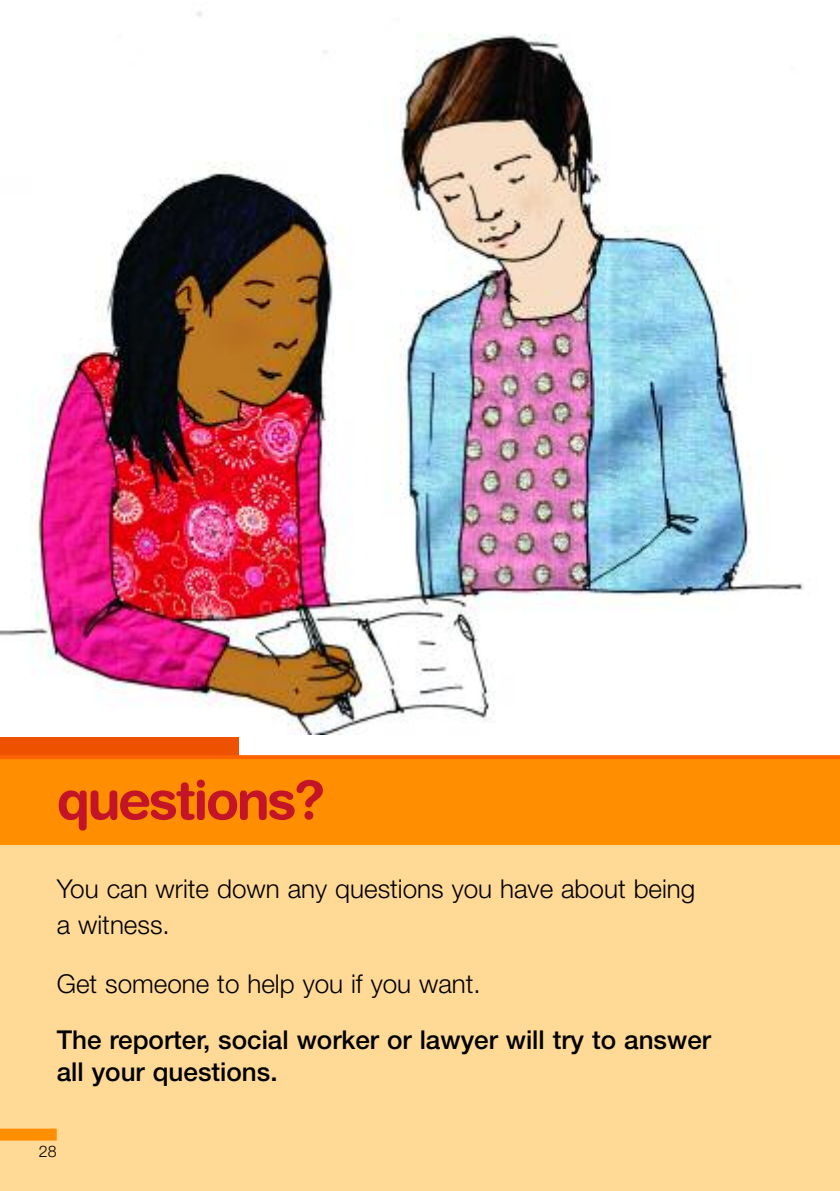
<style>
.page{position:relative;width:840px;height:1191px;background:#fff}
.page>*{position:absolute;margin:0;border:0;box-sizing:border-box;transform-origin:0 0}
.t1{font:700 54px "Helvetica Rounded";letter-spacing:-.045em;color:#c41427}
.t2{font:300 26px/36px "Helvetica Neue";color:#000}
.t3{font:500 26px/32px "Helvetica Neue";color:#000}
.t4{font:300 16px "Helvetica Neue";color:#000}
</style>
<div class="page">
<div style="left:0;top:835px;width:839px;height:356px;background:#ffd996"></div>
<div style="left:0;top:1128px;width:57px;height:12px;background:#ff8f00"></div>
<img style="left:0;top:12px;width:804px;height:722px">
<div style="left:0;top:757px;width:839px;height:88px;background:#ff8f00"></div>
<div style="left:0;top:737px;width:238px;height:20px;background:#ee5100"></div>
<svg style="left:0;top:755px;width:839px;height:4px;background:#fe6505"></svg>
<h1 class="t1" style="left:57px;top:780px;width:270px">questions?</h1>
<p class="t2" style="left:57px;top:873px;width:639px">You can write down any questions you have about being a witness.</p>
<p class="t2" style="left:57px;top:968px;width:425px">Get someone to help you if you want.</p>
<p class="t3" style="left:57px;top:1026px;width:655px">The reporter, social worker or lawyer will try to answer all your questions.</p>
<p class="t4" style="left:39px;top:1146px;width:19px">28</p>
</div>
